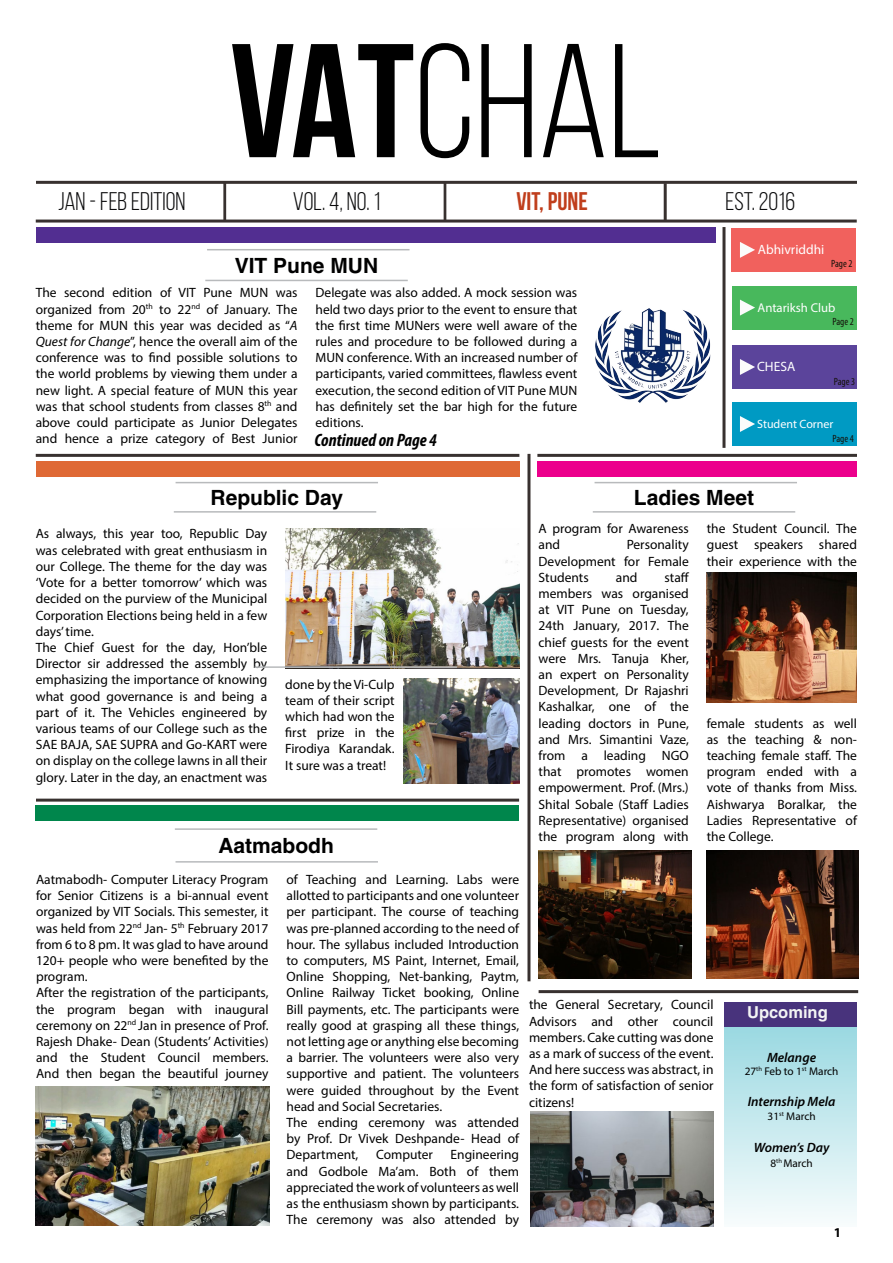
<style>
.page{position:relative;width:893px;height:1263px;background:#fff}
.page>*{position:absolute;margin:0;border:0;box-sizing:border-box;transform-origin:0 0}
.t1{font:161.55px "Bebas Neue";color:#000}
.t2{font:25.5px "Bebas Neue";color:#0a0a0b}
.t3{font:700 25.5px "Bebas Neue";color:#c03e1c}
.t4{font:700 21px "Helvetica";color:#000}
.t5{font:italic 700 condensed 18px "Myriad Pro";color:#000}
.t6{font:700 16.5px "Helvetica";color:#f3f4f4}
.t7{font:13.5px/16.2px "Myriad Pro";color:#000;text-align:justify}
.t8{font:italic 600 13.5px "Myriad Pro";color:#000}
.t9{font:13.5px "Myriad Pro";color:#fff}
.t10{font:700 13.5px "Myriad Pro";color:#000}
.t11{font:12.75px "Myriad Pro";color:#fff}
.t12{font:12px "Myriad Pro";color:#fff}
.t13{font:11.25px "Myriad Pro";color:#000}
.t14{font:condensed 10.5px "Myriad Pro";color:#15120b}
.s1{font-weight:700}
.s2{font-style:italic}
</style>
<div class="page">
<hr style="left:36px;top:220px;width:821px;height:3px;background:#38312f">
<div style="left:36px;top:227px;width:680px;height:15px;background:#522e91"></div>
<hr style="left:722px;top:227px;width:3px;height:221px;background:#38312f">
<hr style="left:207px;top:249px;width:202px;height:1px;background:#b8babc">
<hr style="left:205px;top:280px;width:203px;height:1px;background:#b8babc">
<hr style="left:36px;top:454px;width:483px;height:3px;background:#38312f">
<hr style="left:176px;top:482px;width:202px;height:1px;background:#b8babc">
<hr style="left:174px;top:511px;width:202px;height:2px;background:#b8babc">
<div style="left:36px;top:461px;width:483px;height:15px;background:#df6935"></div>
<hr style="left:537px;top:454px;width:320px;height:3px;background:#38312f">
<div style="left:537px;top:461px;width:320px;height:15px;background:#ec008c"></div>
<hr style="left:595px;top:482px;width:202px;height:1px;background:#b8babc">
<hr style="left:593px;top:511px;width:202px;height:2px;background:#b8babc">
<hr style="left:527px;top:454px;width:3px;height:527px;background:#38312f">
<img style="left:707px;top:573px;width:150px;height:130px">
<img style="left:539px;top:850px;width:153px;height:128px">
<img style="left:707px;top:850px;width:151px;height:129px">
<img style="left:285px;top:528px;width:234px;height:140px">
<img style="left:403px;top:678px;width:116px;height:106px">
<hr style="left:36px;top:799px;width:483px;height:3px;background:#38312f">
<div style="left:36px;top:806px;width:483px;height:15px;background:#00864c"></div>
<hr style="left:254px;top:666px;width:203px;height:2px;background:#b8babc">
<hr style="left:175px;top:828px;width:202px;height:2px;background:#b8babc">
<hr style="left:176px;top:861px;width:202px;height:2px;background:#b8babc">
<hr style="left:539px;top:990px;width:319px;height:3px;background:#38312f">
<img style="left:35px;top:1087px;width:234px;height:138px">
<svg style="left:724px;top:1027px;width:132px;height:192px;background:#c7e9ee"></svg>
<div style="left:724px;top:1002px;width:132px;height:25px;background:#48337c"></div>
<img style="left:530px;top:1111px;width:183px;height:116px">
<hr style="left:36px;top:181px;width:821px;height:3px;background:#38312f">
<hr style="left:223px;top:182px;width:3px;height:38px;background:#38312f">
<hr style="left:444px;top:182px;width:2px;height:39px;background:#38312f">
<hr style="left:664px;top:183px;width:3px;height:38px;background:#38312f">
<img style="left:595px;top:308px;width:116px;height:95px">
<div style="left:731px;top:228px;width:125px;height:43px;background:#f1615d"></div>
<div style="left:732px;top:286px;width:125px;height:43px;background:#48b85c"></div>
<div style="left:732px;top:345px;width:125px;height:44px;background:#5b449b"></div>
<div style="left:732px;top:402px;width:125px;height:44px;background:#009ac3"></div>
<svg style="left:740px;top:242px;width:15px;height:16px"></svg>
<svg style="left:740px;top:299px;width:15px;height:17px"></svg>
<svg style="left:740px;top:359px;width:15px;height:16px"></svg>
<svg style="left:740px;top:416px;width:15px;height:16px"></svg>
<h1 class="t1" style="left:230px;top:15px;width:434px"><span class="s1">VAT</span>CHAL</h1>
<h2 class="t2" style="left:58px;top:188px;width:129px">JAN - FEB EDITION</h2>
<h2 class="t2" style="left:293px;top:187px;width:89px">VOL. 4, NO. 1</h2>
<h2 class="t3" style="left:516px;top:187px;width:73px">VIT, PUNE</h2>
<h2 class="t2" style="left:725px;top:188px;width:71px">esT. 2016</h2>
<p class="t9" style="left:758px;top:241px;width:68px">Abhivriddhi</p>
<h3 class="t4" style="left:235px;top:253px;width:145px">VIT Pune MUN</h3>
<p class="t7" style="left:36px;top:284px;width:263px">The second edition of VIT Pune MUN was organized from 20<sup>th</sup> to 22<sup>nd</sup> of January. The theme for MUN this year was decided as “<span class="s2">A Quest for Change</span>”, hence the overall aim of the conference was to find possible solutions to the world problems by viewing them under a new light. A special feature of MUN this year was that school students from classes 8<sup>th</sup> and above could participate as Junior Delegates and hence a prize category of Best Junior</p>
<p class="t7" style="left:316px;top:284px;width:263px">Delegate was also added. A mock session was held two days prior to the event to ensure that the first time MUNers were well aware of the rules and procedure to be followed during a MUN conference. With an increased number of participants, varied committees, flawless event execution, the second edition of VIT Pune MUN has definitely set the bar high for the future editions.</p>
<h3 class="t5" style="left:314px;top:428px;width:124px">Continued on Page 4</h3>
<p class="t14" style="left:831px;top:257px;width:23px">Page 2</p>
<p class="t11" style="left:758px;top:300px;width:79px">Antariksh Club</p>
<p class="t14" style="left:832px;top:315px;width:23px">Page 2</p>
<p class="t9" style="left:757px;top:358px;width:40px">CHESA</p>
<p class="t14" style="left:834px;top:375px;width:23px">Page 3</p>
<p class="t12" style="left:757px;top:417px;width:78px">Student Corner</p>
<p class="t14" style="left:832px;top:432px;width:23px">Page 4</p>
<h3 class="t4" style="left:211px;top:484px;width:134px">Republic Day</h3>
<h3 class="t4" style="left:634px;top:484px;width:122px">Ladies Meet</h3>
<p class="t7" style="left:539px;top:520px;width:152px">A program for Awareness and</p>
<p class="t7" style="left:707px;top:520px;width:152px">the Student Council. The guest speakers shared their experience with the</p>
<p class="t7" style="left:36px;top:526px;width:233px;text-align:left">As always, this year too, Republic Day was celebrated with great enthusiasm in our College. The theme for the day was ‘Vote for a better tomorrow’ which was decided on the purview of the Municipal Corporation Elections being held in a few days’ time.<br>The Chief Guest for the day, Hon’ble Director sir addressed the assembly by emphasizing the importance of knowing what good governance is and being a part of it. The Vehicles engineered by various teams of our College such as the SAE BAJA, SAE SUPRA and Go-KART were on display on the college lawns in all their glory. Later in the day, an enactment was</p>
<p class="t7" style="left:539px;top:537px;width:152px;text-indent:88px">Personality Development for Female Students</p>
<p class="t7" style="left:539px;top:569px;width:152px;text-indent:126px">staff members was organised at VIT Pune on Tuesday, 24th January, 2017. The chief guests for the event were Mrs. Tanuja Kher, an expert on Personality Development, Dr Rajashri Kashalkar, one of the leading doctors in Pune, and Mrs. Simantini Vaze, from a leading NGO that promotes women empowerment. Prof. (Mrs.)<br>Shital Sobale (Staff Ladies Representative) organised the program along with</p>
<p class="t7" style="left:616px;top:569px;width:23px">and</p>
<p class="t7" style="left:285px;top:676px;width:111px">done by the Vi-Culp team of their script which had won the first prize in the Firodiya Karandak.<br>It sure was a treat!</p>
<p class="t7" style="left:707px;top:715px;width:152px">female students as well as the teaching &amp; non&shy;teaching female staff. The program ended with a vote of thanks from Miss.<br>Aishwarya Boralkar, the Ladies Representative of the College.</p>
<h3 class="t4" style="left:218px;top:832px;width:117px">Aatmabodh</h3>
<p class="t7" style="left:36px;top:871px;width:234px;text-align:left">Aatmabodh- Computer Literacy Program for Senior Citizens is a bi-annual event organized by VIT Socials. This semester, it was held from 22<sup>nd</sup> Jan- 5<sup>th</sup> February 2017 from 6 to 8 pm. It was glad to have around 120+ people who were benefited by the program.<br>After the registration of the participants, the program began with inaugural ceremony on 22<sup>nd</sup> Jan in presence of Prof.<br>Rajesh Dhake- Dean (Students’ Activities) and the Student Council members.<br>And then began the beautiful journey</p>
<p class="t7" style="left:287px;top:871px;width:234px;text-align:left">of Teaching and Learning. Labs were allotted to participants and one volunteer per participant. The course of teaching was pre-planned according to the need of hour. The syllabus included Introduction to computers, MS Paint, Internet, Email, Online Shopping, Net-banking, Paytm, Online Railway Ticket booking, Online Bill payments, etc. The participants were really good at grasping all these things, not letting age or anything else becoming a barrier. The volunteers were also very supportive and patient. The volunteers were guided throughout by the Event head and Social Secretaries.<br>The ending ceremony was attended by Prof. Dr Vivek Deshpande- Head of Department,</p>
<p class="t7" style="left:529px;top:997px;width:186px">the General Secretary, Council Advisors and other council members. Cake cutting was done as a mark of success of the event.<br>And here success was abstract, in the form of satisfaction of senior citizens!</p>
<p class="t6" style="left:747px;top:1002px;width:82px">Upcoming</p>
<p class="t8" style="left:767px;top:1048px;width:51px">Melange</p>
<p class="t13" style="left:745px;top:1064px;width:95px">27<sup>th</sup> Feb to 1<sup>st</sup> March</p>
<p class="t8" style="left:748px;top:1092px;width:89px">Internship Mela</p>
<p class="t13" style="left:767px;top:1109px;width:50px">31<sup>st</sup> March</p>
<p class="t8" style="left:754px;top:1139px;width:77px">Women’s Day</p>
<p class="t13" style="left:770px;top:1156px;width:44px">8<sup>th</sup> March</p>
<p class="t7" style="left:376px;top:1147px;width:59px">Computer</p>
<p class="t7" style="left:287px;top:1147px;width:234px;text-indent:164px">Engineering and Godbole Ma’am. Both of them appreciated the work of volunteers as well as the enthusiasm shown by participants.<br>The ceremony was also attended by</p>
<p class="t10" style="left:834px;top:1224px;width:9px">1</p>
</div>
